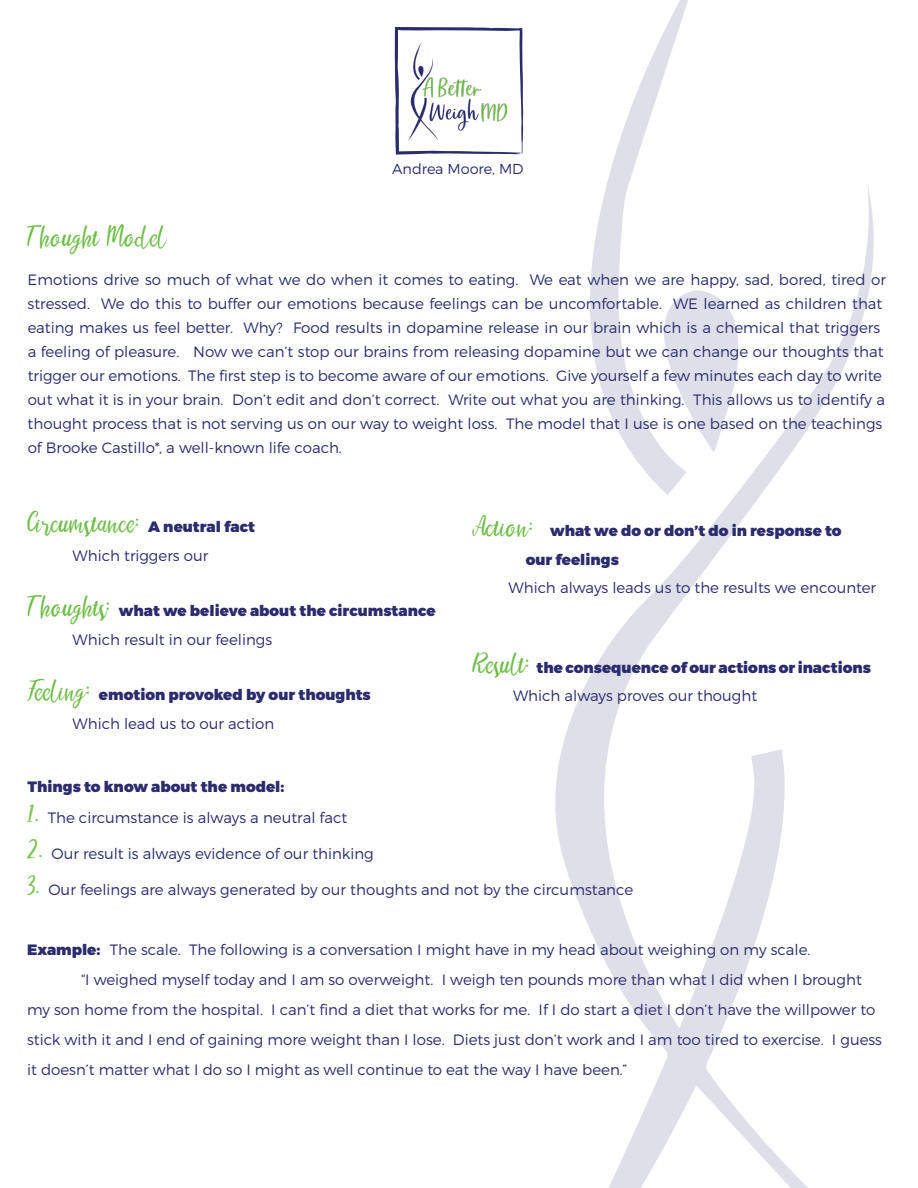
<style>
.page{position:relative;width:918px;height:1188px;background:#fff}
.page>*{position:absolute;margin:0;border:0;box-sizing:border-box;transform-origin:0 0}
.t1{font:30px "LIONELLOSCRIPT Regular";color:#6dbe46}
.t2{font:300 15px/24px "Montserrat";color:#2b2c6e}
.t3{font:900 15px/28.5px "Montserrat";color:#2b2c6e}
.t4{font:300 14.4px "Montserrat";color:#2b2c6e}
.s1{font-family:"Montserrat";font-weight:900;font-size:15px;color:#2b2c6e}
.s2{font-family:"LIONELLOSCRIPT Regular";font-weight:400;font-size:30px;color:#6dbe46}
.s3{font-weight:300}
.s4{font-family:"LIONELLOSCRIPT Regular";font-weight:400;font-size:30px;color:#7cc354}
.s5{font-weight:900}
</style>
<div class="page">
<svg style="left:395px;top:27px;width:129px;height:128px"></svg>
<svg style="left:555px;top:187px;width:319px;height:1001px"></svg>
<svg style="left:586px;top:0;width:113px;height:495px"></svg>
<svg style="left:663px;top:289px;width:77px;height:164px"></svg>
<p class="t4" style="left:392px;top:160px;width:133px">Andrea Moore, MD</p>
<h1 class="t1" style="left:27px;top:223px;width:140px">Thought Model</h1>
<p class="t2" style="left:28px;top:267px;width:860px">Emotions drive so much of what we do when it comes to eating. We eat when we are happy, sad, bored, tired or stressed. We do this to buffer our emotions because feelings can be uncomfortable. WE learned as children that eating makes us feel better. Why? Food results in dopamine release in our brain which is a chemical that triggers a feeling of pleasure. Now we can’t stop our brains from releasing dopamine but we can change our thoughts that trigger our emotions. The first step is to become aware of our emotions. Give yourself a few minutes each day to write out what it is in your brain. Don’t edit and don’t correct. Write out what you are thinking. This allows us to identify a thought process that is not serving us on our way to weight loss. The model that I use is one based on the teachings of Brooke Castillo*, a well-known life coach.</p>
<h1 class="t1" style="left:28px;top:509px;width:229px">Circumstance: <span class="s1">A neutral fact</span></h1>
<p class="t2" style="left:73px;top:543px;width:137px">Which triggers our</p>
<p class="t3" style="left:73px;top:597px;width:365px;text-indent:-45px"><span class="s2">Thoughts:</span> what we believe about the circumstance<br><span class="s3">Which result in our feelings</span></p>
<p class="t3" style="left:73px;top:681px;width:300px;text-indent:-45px"><span class="s2">Feeling:</span> emotion provoked by our thoughts<br><span class="s3">Which lead us to our action</span></p>
<p class="t3" style="left:28px;top:773px;width:258px">Things to know about the model:</p>
<p class="t3" style="left:526px;top:517px;width:317px;text-indent:-53px"><span class="s2">Action:</span> what we do or don’t do in response to our feelings</p>
<p class="t2" style="left:508px;top:576px;width:369px">Which always leads us to the results we encounter</p>
<p class="t3" style="left:513px;top:654px;width:360px;text-indent:-41px"><span class="s2">Result:</span> theconsequenceofouractionsor inactions<br><span class="s3">Which always proves our thought</span></p>
<p class="t2" style="left:27px;top:805px;width:322px"><span class="s4">1.</span> The circumstance is always a neutral fact</p>
<p class="t2" style="left:27px;top:841px;width:348px"><span class="s4">2.</span> Our result is always evidence of our thinking</p>
<p class="t2" style="left:27px;top:877px;width:608px"><span class="s4">3.</span> Our feelings are always generated by our thoughts and not by the circumstance</p>
<p class="t2" style="left:27px;top:937px;width:785px"><span class="s5">Example:</span> The scale. The following is a conversation I might have in my head about weighing on my scale.</p>
<p class="t2" style="left:81px;top:967px;width:782px">“I weighed myself today and I am so overweight. I weigh ten pounds more than what I did when I brought</p>
<p class="t2" style="left:27px;top:997px;width:850px">my son home from the hospital. I can’t find a diet that works for me. If I do start a diet I don’t have the willpower to</p>
<p class="t2" style="left:27px;top:1027px;width:857px">stick with it and I end of gaining more weight than I lose. Diets just don’t work and I am too tired to exercise. I guess</p>
<p class="t2" style="left:27px;top:1057px;width:602px">it doesn’t matter what I do so I might as well continue to eat the way I have been.”</p>
</div>
